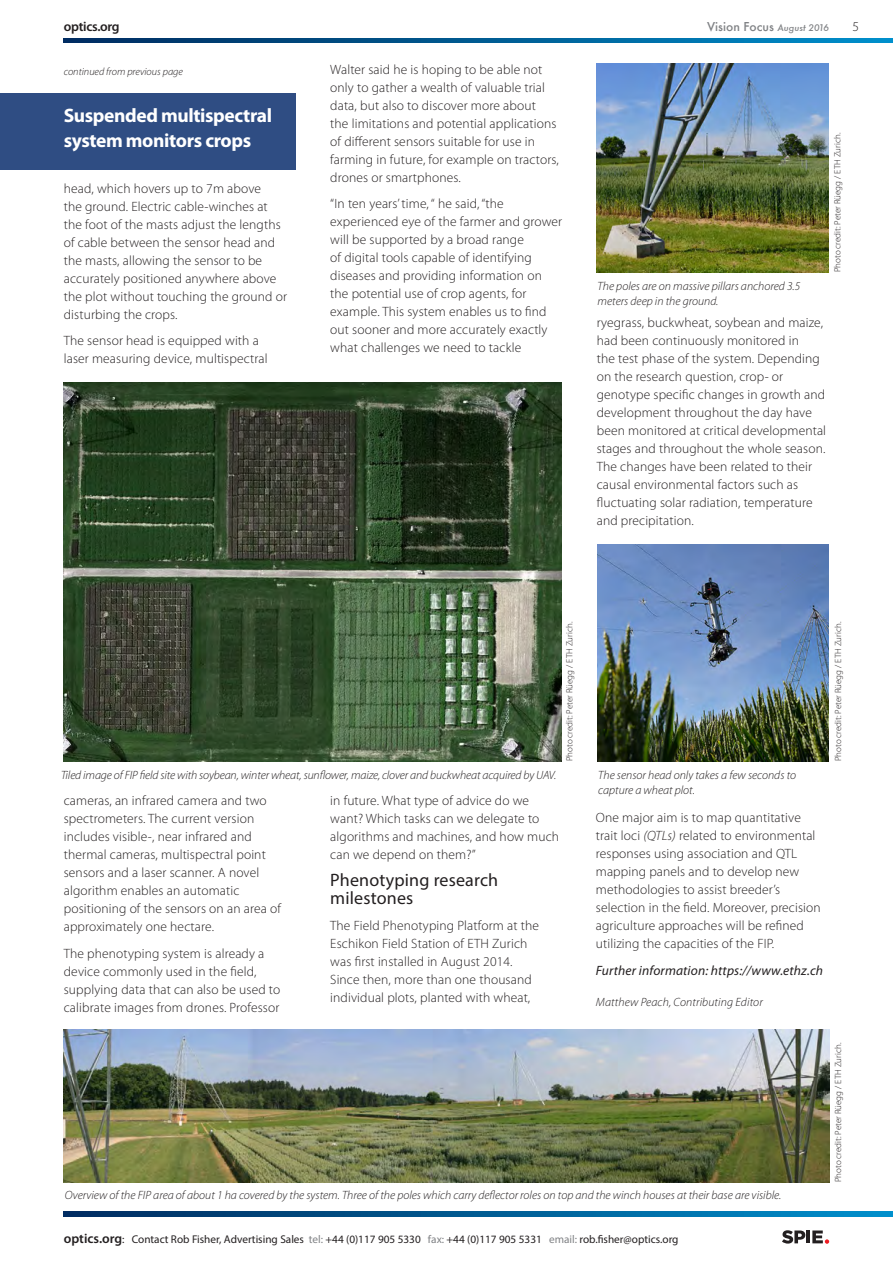
<style>
.page{position:relative;width:893px;height:1263px;background:#fff}
.page>*{position:absolute;margin:0;border:0;box-sizing:border-box;transform-origin:0 0}
.t1{font:700 19.5px/25.5px "Myriad Pro";letter-spacing:-.02em;color:#fff}
.t2{font:18px/18px "Myriad Pro";letter-spacing:.01em;color:#231f20}
.t3{font:300 13.5px/18px "Myriad Pro";letter-spacing:.01em;color:#231f20}
.t4{font:italic 13.5px "Myriad Pro";letter-spacing:.01em;color:#231f20}
.t5{font:600 13.5px "Myriad Pro";letter-spacing:-.02em;color:#231f20}
.t6{font:italic 300 12px/15px "Myriad Pro";color:#231f20}
.t7{font:500 12px "Futura";color:#808285}
.t8{font:11.25px "Myriad Pro";color:#231f20}
.t9{font:italic 300 10.5px "Myriad Pro";color:#231f20}
.t10{font:300 9px "Myriad Pro";color:#231f20}
.s1{font-style:italic;font-size:9px}
.s2{font-style:italic}
.s3{font-weight:600;font-size:13.5px}
.s4{color:#808285}
</style>
<div class="page">
<svg style="left:64px;top:1212px;width:829px;height:4px;background:#005c93"></svg>
<svg style="left:64px;top:38px;width:829px;height:5px;background:#005c93"></svg>
<svg style="left:782px;top:1230px;width:47px;height:14px"></svg>
<div style="left:0;top:94px;width:295px;height:76px;background:#2f4d83"></div>
<img style="left:64px;top:383px;width:498px;height:378px">
<img style="left:597px;top:64px;width:231px;height:208px">
<img style="left:597px;top:544px;width:232px;height:217px">
<img style="left:64px;top:1029px;width:765px;height:153px">
<p class="t5" style="left:64px;top:18px;width:57px">optics.org</p>
<p class="t7" style="left:707px;top:18px;width:124px">Vision Focus <span class="s1">August 2016</span></p>
<p class="t3" style="left:852px;top:18px;width:8px">5</p>
<p class="t9" style="left:64px;top:65px;width:121px">continued from previous page</p>
<p class="t1" style="left:64px;top:102px;width:210px">Suspended multispectral system monitors crops</p>
<p class="t3" style="left:64px;top:179px;width:225px">head, which hovers up to 7m above<br>the ground. Electric cable-winches at the foot of the masts adjust the lengths of cable between the sensor head and the masts, allowing the sensor to be accurately positioned anywhere above the plot without touching the ground or disturbing the crops.</p>
<p class="t3" style="left:64px;top:332px;width:205px">The sensor head is equipped with a laser measuring device, multispectral</p>
<p class="t3" style="left:330px;top:60px;width:230px">Walter said he is hoping to be able not only to gather a wealth of valuable trial data, but also to discover more about<br>the limitations and potential applications of different sensors suitable for use in farming in future, for example on tractors, drones or smartphones.</p>
<p class="t3" style="left:330px;top:195px;width:234px">“In ten years’ time, “ he said, “the experienced eye of the farmer and grower will be supported by a broad range<br>of digital tools capable of identifying diseases and providing information on the potential use of crop agents, for example. This system enables us to find out sooner and more accurately exactly what challenges we need to tackle</p>
<p class="t6" style="left:598px;top:278px;width:204px">The poles are on massive pillars anchored 3.5 meters deep in the ground.</p>
<p class="t3" style="left:597px;top:313px;width:231px">ryegrass, buckwheat, soybean and maize, had been continuously monitored in<br>the test phase of the system. Depending on the research question, crop- or genotype specific changes in growth and development throughout the day have been monitored at critical developmental stages and throughout the whole season.<br>The changes have been related to their causal environmental factors such as fluctuating solar radiation, temperature and precipitation.</p>
<p class="t10" style="left:832px;top:272px;width:141px;rotate:-90deg">Photo credit: Peter Rüegg / ETH Zurich.</p>
<p class="t6" style="left:61px;top:767px;width:497px">Tiled image of FIP field site with soybean, winter wheat, sunflower, maize, clover and buckwheat acquired by UAV.</p>
<p class="t10" style="left:564px;top:761px;width:141px;rotate:-90deg">Photo credit: Peter Rüegg / ETH Zurich.</p>
<p class="t3" style="left:64px;top:792px;width:219px">cameras, an infrared camera and two spectrometers. The current version includes visible-, near infrared and thermal cameras, multispectral point sensors and a laser scanner. A novel algorithm enables an automatic positioning of the sensors on an area of approximately one hectare.</p>
<p class="t3" style="left:64px;top:944px;width:218px">The phenotyping system is already a device commonly used in the field, supplying data that can also be used to calibrate images from drones. Professor</p>
<p class="t3" style="left:330px;top:792px;width:230px">in future. What type of advice do we want? Which tasks can we delegate to algorithms and machines, and how much can we depend on them?”</p>
<p class="t2" style="left:330px;top:870px;width:170px">Phenotyping research milestones</p>
<p class="t3" style="left:330px;top:917px;width:210px">The Field Phenotyping Platform at the Eschikon Field Station of ETH Zurich was first installed in August 2014.<br>Since then, more than one thousand individual plots, planted with wheat,</p>
<p class="t6" style="left:598px;top:767px;width:199px">The sensor head only takes a few seconds to capture a wheat plot.</p>
<p class="t3" style="left:596px;top:809px;width:226px">One major aim is to map quantitative trait loci <span class="s2">(QTLs)</span> related to environmental responses using association and QTL mapping panels and to develop new methodologies to assist breeder’s selection in the field. Moreover, precision agriculture approaches will be refined utilizing the capacities of the FIP.</p>
<p class="t4" style="left:596px;top:962px;width:229px">Further information: https://www.ethz.ch</p>
<p class="t6" style="left:596px;top:994px;width:169px">Matthew Peach, Contributing Editor</p>
<p class="t6" style="left:65px;top:1187px;width:718px">Overview of the FIP area of about 1 ha covered by the system. Three of the poles which carry deflector roles on top and the winch houses at their base are visible.</p>
<p class="t10" style="left:833px;top:761px;width:141px;rotate:-90deg">Photo credit: Peter Rüegg / ETH Zurich.</p>
<p class="t10" style="left:833px;top:1182px;width:141px;rotate:-90deg">Photo credit: Peter Rüegg / ETH Zurich.</p>
<p class="t8" style="left:64px;top:1232px;width:616px"><span class="s3">optics.org</span>: Contact Rob Fisher, Advertising Sales <span class="s4">tel:</span> +44 (0)117 905 5330 <span class="s4">fax:</span> +44 (0)117 905 5331 <span class="s4">email:</span> rob.fisher@optics.org</p>
</div>
